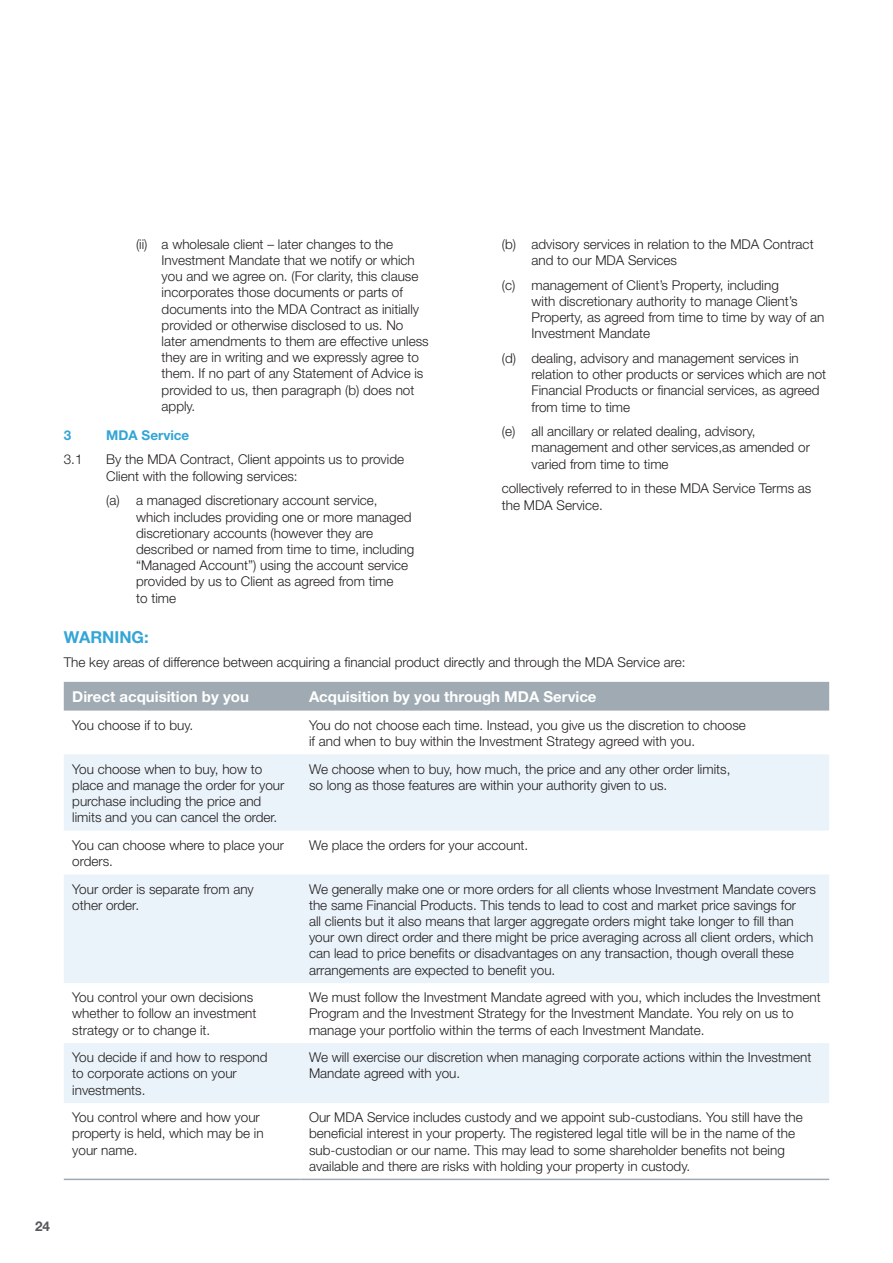
<style>
.page{position:relative;width:893px;height:1263px;background:#fff}
.page>*{position:absolute;margin:0;border:0;box-sizing:border-box;transform-origin:0 0}
.t1{font:700 16.5px "Helvetica Neue";color:#33a5d6}
.t2{font:700 15px "Helvetica Neue";color:#fff}
.t3{font:300 13.5px/16.2px "Helvetica Neue";color:#231f20}
.t4{font:700 13.5px "Helvetica Neue";color:#33a5d6}
.t5{font:700 13.5px "Helvetica Neue";color:#57585a}
</style>
<div class="page">
<div style="left:64px;top:682px;width:765px;height:28px;background:#9faab2"></div>
<svg style="left:64px;top:754px;width:765px;height:349px;fill:#eaf3fa"></svg>
<hr style="left:64px;top:1178px;width:236px;height:2px;background:#9faab2">
<hr style="left:300px;top:1178px;width:529px;height:2px;background:#9faab2">
<p class="t3" style="left:162px;top:236px;width:269px;text-indent:-26px">(ii) a wholesale client – later changes to the Investment Mandate that we notify or which you and we agree on. (For clarity, this clause incorporates those documents or parts of documents into the MDA Contract as initially provided or otherwise disclosed to us. No later amendments to them are effective unless they are in writing and we expressly agree to them. If no part of any Statement of Advice is provided to us, then paragraph (b) does not apply.</p>
<p class="t4" style="left:64px;top:427px;width:9px">3</p>
<p class="t4" style="left:106px;top:427px;width:85px">MDA Service</p>
<p class="t3" style="left:64px;top:451px;width:20px">3.1</p>
<p class="t3" style="left:106px;top:451px;width:299px">By the MDA Contract, Client appoints us to provide<br>Client with the following services:</p>
<p class="t3" style="left:136px;top:492px;width:280px;text-indent:-30px">(a) a managed discretionary account service, which includes providing one or more managed discretionary accounts (however they are described or named from time to time, including “Managed Account”) using the account service provided by us to Client as agreed from time<br>to time</p>
<p class="t3" style="left:532px;top:236px;width:284px;text-indent:-30px">(b) advisory services in relation to the MDA Contract and to our MDA Services</p>
<p class="t3" style="left:532px;top:276px;width:294px;text-indent:-30px">(c) management of Client’s Property, including<br>with discretionary authority to manage Client’s Property, as agreed from time to time by way of an Investment Mandate</p>
<p class="t3" style="left:532px;top:350px;width:296px;text-indent:-30px">(d) dealing, advisory and management services in relation to other products or services which are not Financial Products or financial services, as agreed from time to time</p>
<p class="t3" style="left:532px;top:423px;width:280px;text-indent:-30px">(e) all ancillary or related dealing, advisory, management and other services,as amended or varied from time to time</p>
<p class="t3" style="left:502px;top:480px;width:311px">collectively referred to in these MDA Service Terms as the MDA Service.</p>
<p class="t1" style="left:64px;top:626px;width:86px">WARNING:</p>
<p class="t3" style="left:64px;top:654px;width:623px">The key areas of difference between acquiring a financial product directly and through the MDA Service are:</p>
<p class="t2" style="left:72px;top:687px;width:178px">Direct acquisition by you</p>
<p class="t2" style="left:309px;top:687px;width:289px">Acquisition by you through MDA Service</p>
<p class="t3" style="left:72px;top:716px;width:122px">You choose if to buy.</p>
<p class="t3" style="left:309px;top:716px;width:438px">You do not choose each time. Instead, you give us the discretion to choose if and when to buy within the Investment Strategy agreed with you.</p>
<p class="t3" style="left:72px;top:760px;width:214px">You choose when to buy, how to place and manage the order for your purchase including the price and limits and you can cancel the order.</p>
<p class="t3" style="left:309px;top:760px;width:423px">We choose when to buy, how much, the price and any other order limits, so long as those features are within your authority given to us.</p>
<p class="t3" style="left:72px;top:836px;width:213px">You can choose where to place your orders.</p>
<p class="t3" style="left:309px;top:836px;width:221px">We place the orders for your account.</p>
<p class="t3" style="left:72px;top:880px;width:183px">Your order is separate from any other order.</p>
<p class="t3" style="left:309px;top:880px;width:508px">We generally make one or more orders for all clients whose Investment Mandate covers the same Financial Products. This tends to lead to cost and market price savings for<br>all clients but it also means that larger aggregate orders might take longer to fill than your own direct order and there might be price averaging across all client orders, which can lead to price benefits or disadvantages on any transaction, though overall these arrangements are expected to benefit you.</p>
<p class="t3" style="left:72px;top:989px;width:186px">You control your own decisions whether to follow an investment strategy or to change it.</p>
<p class="t3" style="left:309px;top:989px;width:513px">We must follow the Investment Mandate agreed with you, which includes the Investment<br>Program and the Investment Strategy for the Investment Mandate. You rely on us to manage your portfolio within the terms of each Investment Mandate.</p>
<p class="t3" style="left:72px;top:1049px;width:197px">You decide if and how to respond to corporate actions on your investments.</p>
<p class="t3" style="left:309px;top:1049px;width:504px">We will exercise our discretion when managing corporate actions within the Investment<br>Mandate agreed with you.</p>
<p class="t3" style="left:72px;top:1109px;width:193px">You control where and how your property is held, which may be in your name.</p>
<p class="t3" style="left:309px;top:1109px;width:495px">Our MDA Service includes custody and we appoint sub-custodians. You still have the beneficial interest in your property. The registered legal title will be in the name of the sub-custodian or our name. This may lead to some shareholder benefits not being available and there are risks with holding your property in custody.</p>
<p class="t5" style="left:35px;top:1218px;width:17px">24</p>
</div>
